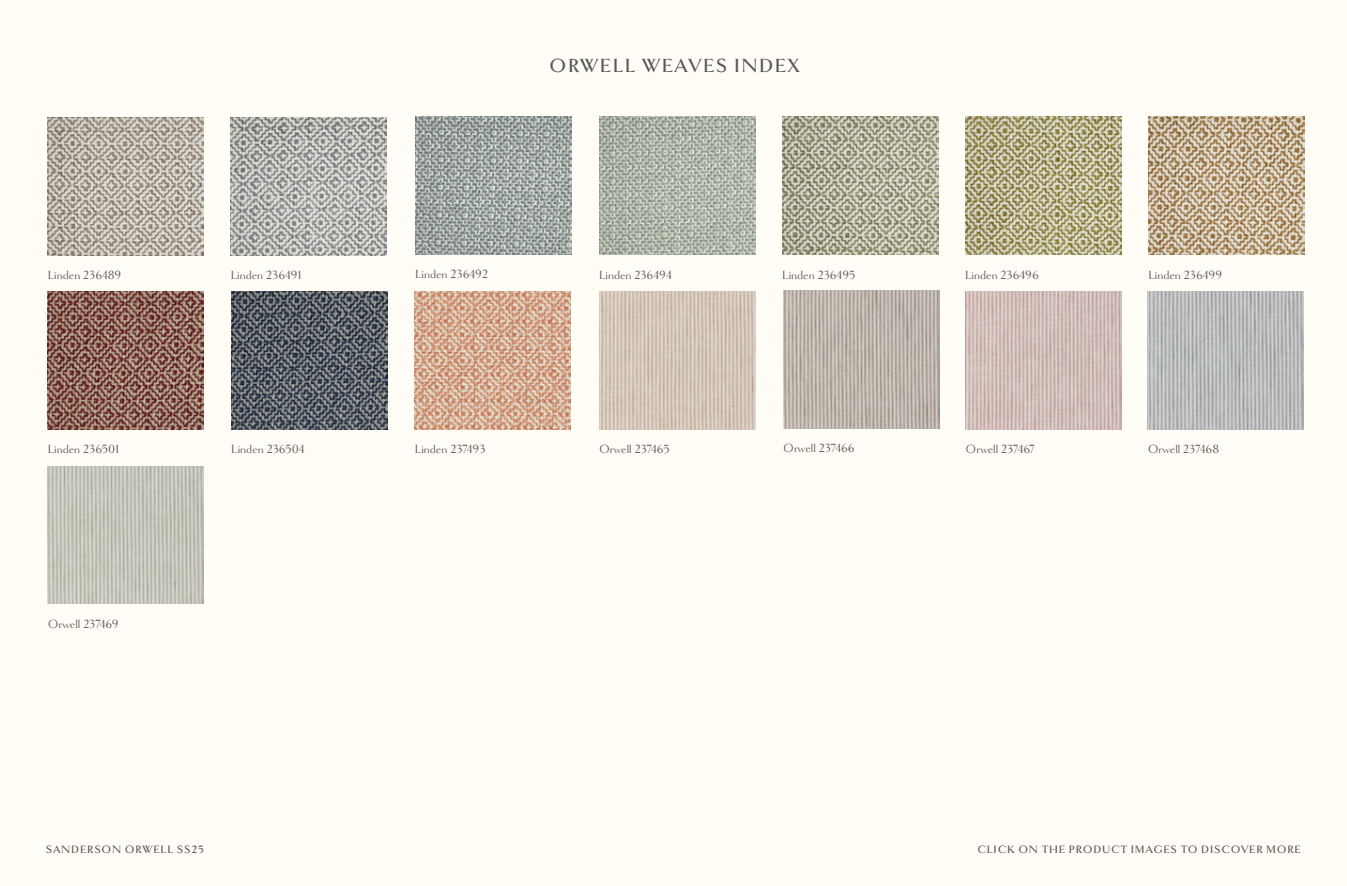
<style>
.page{position:relative;width:1347px;height:886px;background:#fff}
.page>*{position:absolute;margin:0;border:0;box-sizing:border-box;transform-origin:0 0}
.t1{font:700 20px "Goldenbook";letter-spacing:.07em;color:#575756}
.t2{font:12.5px "Goldenbook";color:#575756}
.t3{font:700 11.25px "Goldenbook";letter-spacing:.07em;color:#575756}
</style>
<div class="page">
<div style="left:1px;top:0;width:1345px;height:886px;background:#fffdf6"></div>
<img style="left:965px;top:291px;width:156px;height:138px">
<img style="left:782px;top:117px;width:156px;height:138px">
<img style="left:1147px;top:291px;width:156px;height:138px">
<img style="left:415px;top:117px;width:156px;height:138px">
<img style="left:1148px;top:117px;width:156px;height:138px">
<img style="left:965px;top:117px;width:156px;height:138px">
<img style="left:48px;top:466px;width:156px;height:138px">
<img style="left:48px;top:118px;width:156px;height:137px">
<img style="left:231px;top:118px;width:156px;height:137px">
<img style="left:599px;top:117px;width:156px;height:138px">
<img style="left:599px;top:291px;width:156px;height:138px">
<img style="left:783px;top:291px;width:156px;height:138px">
<img style="left:415px;top:291px;width:156px;height:138px">
<img style="left:231px;top:291px;width:156px;height:138px">
<img style="left:48px;top:291px;width:156px;height:138px">
<p class="t2" style="left:48px;top:268px;width:75px">Linden 236489</p>
<h1 class="t1" style="left:549px;top:54px;width:252px">ORWELL WEAVES INDEX</h1>
<p class="t2" style="left:415px;top:267px;width:74px">Linden 236492</p>
<p class="t2" style="left:965px;top:267px;width:75px">Linden 236496</p>
<p class="t2" style="left:1148px;top:267px;width:75px">Linden 236499</p>
<p class="t2" style="left:231px;top:268px;width:72px">Linden 236491</p>
<p class="t2" style="left:599px;top:267px;width:74px">Linden 236494</p>
<p class="t2" style="left:782px;top:267px;width:75px">Linden 236495</p>
<p class="t2" style="left:48px;top:442px;width:73px">Linden 236501</p>
<p class="t2" style="left:231px;top:442px;width:75px">Linden 236504</p>
<p class="t2" style="left:415px;top:442px;width:72px">Linden 237493</p>
<p class="t2" style="left:48px;top:616px;width:72px">Orwell 237469</p>
<p class="t2" style="left:599px;top:441px;width:72px">Orwell 237465</p>
<p class="t2" style="left:783px;top:441px;width:73px">Orwell 237466</p>
<p class="t2" style="left:965px;top:441px;width:70px">Orwell 237467</p>
<p class="t2" style="left:1147px;top:441px;width:73px">Orwell 237468</p>
<p class="t3" style="left:46px;top:843px;width:159px">SANDERSON ORWELL SS25</p>
<p class="t3" style="left:977px;top:843px;width:325px">CLICK ON THE PRODUCT IMAGES TO DISCOVER MORE</p>
</div>
